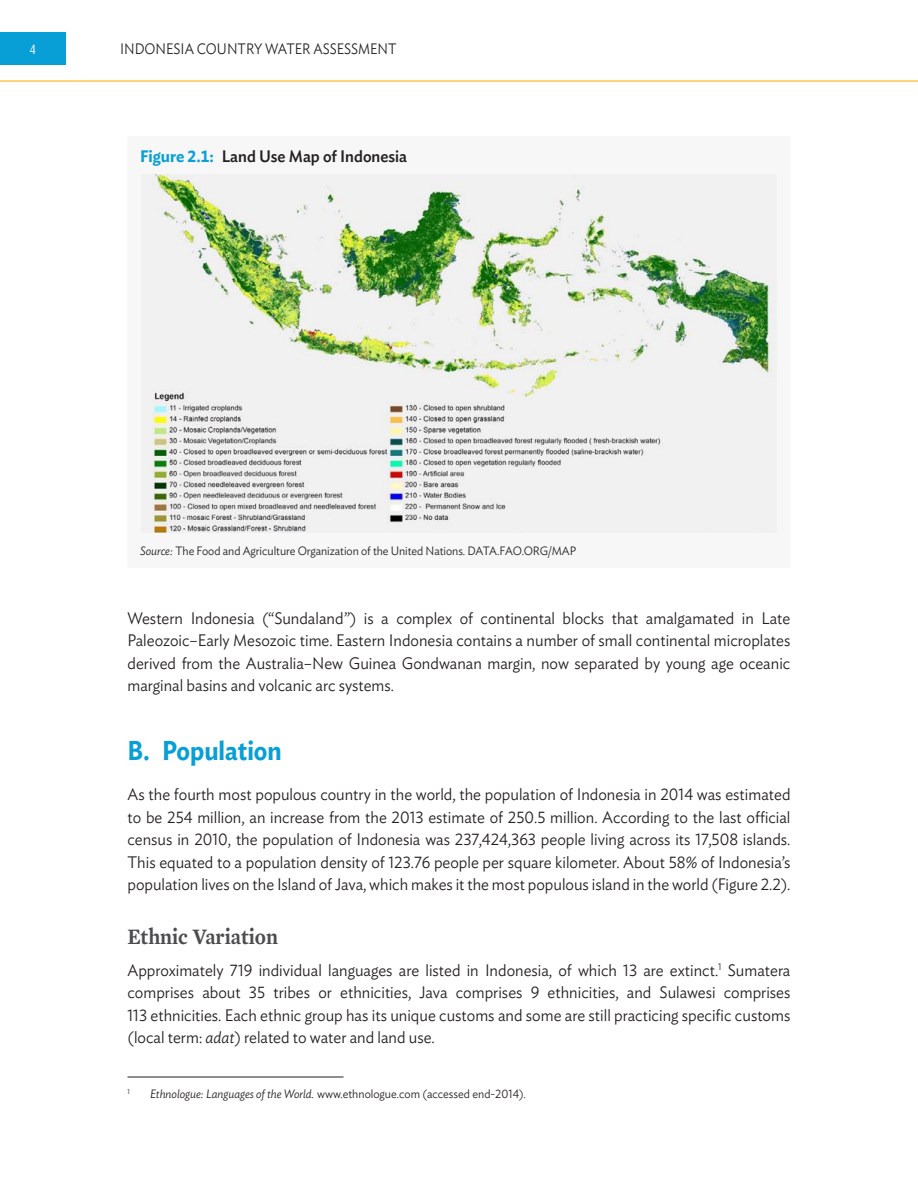
<style>
.page{position:relative;width:918px;height:1188px;background:#fff}
.page>*{position:absolute;margin:0;border:0;box-sizing:border-box;transform-origin:0 0}
.t1{font:600 27px "Ideal Sans";color:#089fd6;scale:.9 1}
.t2{font:600 22.5px "Mercury Text G2";color:#4b4c4d;scale:.9 1}
.t3{font:300 16.5px/22.5px "Ideal Sans";color:#231f20;text-align:justify;scale:.95 1}
.t4{font:500 16.5px "Ideal Sans";color:#231f20;scale:.95 1}
.t5{font:300 15px "Ideal Sans";letter-spacing:-.005em;color:#231f20;scale:.9 1}
.t6{font:13.5px "Dax";color:#fff;scale:.9 1}
.t7{font:300 12px "Ideal Sans";letter-spacing:-.005em;color:#231f20;scale:.95 1}
.t8{font:300 7.05px "Ideal Sans";color:#231f20;scale:.95 1}
.s1{font-weight:600;color:#089fd6}
.s2{font-style:italic}
</style>
<div class="page">
<div style="left:0;top:32px;width:65px;height:32px;background:#089fd6"></div>
<hr style="left:0;top:80px;width:918px;height:2px;background:#fbb416">
<hr style="left:128px;top:1077px;width:216px;height:1px;background:#231f20">
<img style="left:142px;top:175px;width:634px;height:358px">
<p class="t6" style="left:29px;top:42px;width:9px">4</p>
<p class="t5" style="left:120px;top:37px;width:16px">Indonesia</p>
<p class="t5" style="left:197px;top:37px;width:22px">Country</p>
<p class="t5" style="left:265px;top:37px;width:25px">Water</p>
<p class="t5" style="left:313px;top:37px;width:21px">Assessment</p>
<p class="t4" style="left:140px;top:144px;width:282px"><span class="s1">Figure 2.1:</span> Land Use Map of Indonesia</p>
<p class="t7" style="left:140px;top:542px;width:460px"><span class="s2">Source:</span> The Food and Agriculture Organization of the United Nations. DATA.FAO.ORG/MAP</p>
<p class="t3" style="left:128px;top:605px;width:699px">Western Indonesia (“Sundaland”) is a complex of continental blocks that amalgamated in Late Paleozoic–Early Mesozoic time. Eastern Indonesia contains a number of small continental microplates derived from the Australia–New Guinea Gondwanan margin, now separated by young age oceanic marginal basins and volcanic arc systems.</p>
<h1 class="t1" style="left:128px;top:729px;width:173px">B. Population</h1>
<p class="t3" style="left:128px;top:782px;width:699px">As the fourth most populous country in the world, the population of Indonesia in 2014 was estimated to be 254 million, an increase from the 2013 estimate of 250.5 million. According to the last official census in 2010, the population of Indonesia was 237,424,363 people living across its 17,508 islands.<br>This equated to a population density of 123.76 people per square kilometer. About 58% of Indonesia’s population lives on the Island of Java, which makes it the most populous island in the world (Figure 2.2).</p>
<h2 class="t2" style="left:128px;top:920px;width:169px">Ethnic Variation</h2>
<p class="t3" style="left:127px;top:957px;width:699px">Approximately 719 individual languages are listed in Indonesia, of which 13 are extinct.<sup>1</sup> Sumatera comprises about 35 tribes or ethnicities, Java comprises 9 ethnicities, and Sulawesi comprises 113 ethnicities. Each ethnic group has its unique customs and some are still practicing specific customs (local term: <span class="s2">adat</span>) related to water and land use.</p>
<p class="t8" style="left:128px;top:1086px;width:4px">1</p>
<p class="t7" style="left:150px;top:1085px;width:397px"><span class="s2">Ethnologue: Languages of the World.</span> www.ethnologue.com (accessed end-2014).</p>
</div>
